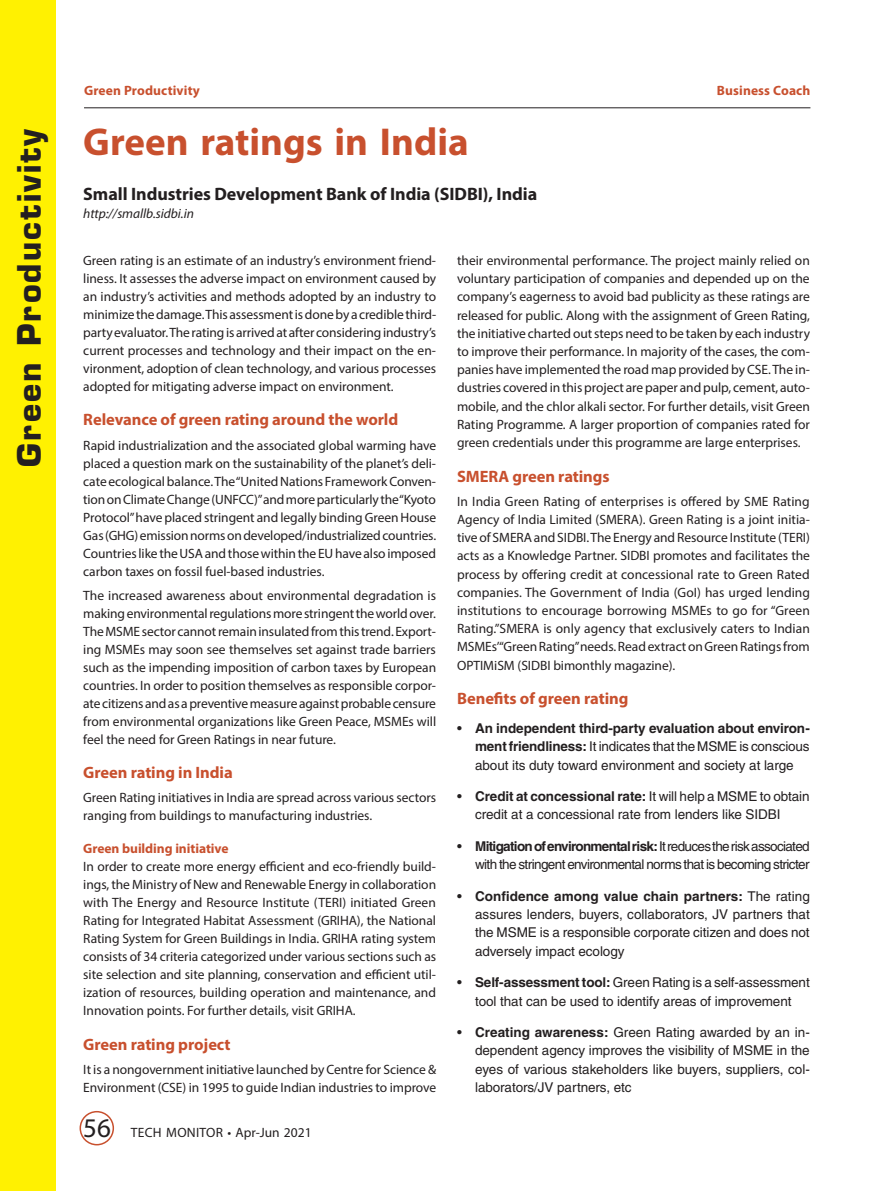
<style>
.page{position:relative;width:893px;height:1191px;background:#fff}
.page>*{position:absolute;margin:0;border:0;box-sizing:border-box;transform-origin:0 0}
.BC_HD{font:700 39px "Myriad Pro";color:#c8502e}
.t1{font:700 31.5px "Eurostile";letter-spacing:.07em;color:#231f20}
.t2{font:27px "Myriad Pro";color:#231f20}
.BC_HD1{font:700 18px "Myriad Pro";letter-spacing:-.005em;color:#231f20}
.t3{font:700 16.5px "Myriad Pro";letter-spacing:-.005em;color:#c8502e}
.TS_BT_p4{font:13.5px/18px "Myriad Pro";letter-spacing:-.005em;color:#231f20;text-align:justify}
.BLL{font:13.5px/18.1px "Helvetica";letter-spacing:-.005em;color:#231f20;text-align:justify}
.BLL-2{font:13.5px/18.1px "Helvetica";letter-spacing:-.045em;color:#231f20;text-align:right}
.t4{font:700 13.5px "Myriad Pro";color:#c8502e}
.Webadd{font:italic 13.5px "Myriad Pro";letter-spacing:-.005em;color:#231f20}
.s1{font-weight:700}
</style>
<div class="page">
<div style="left:0;top:0;width:56px;height:1191px;background:#fff101"></div>
<div style="left:80px;top:1111px;width:34px;height:34px;border:2px solid #c8502e;border-radius:50%"></div>
<hr style="left:84px;top:107px;width:726px;height:1px;background:#231f20">
<p class="t4" style="left:84px;top:81px;width:117px">Green Productivity</p>
<p class="t4" style="left:716px;top:81px;width:95px">Business Coach</p>
<h2 class="t1" style="left:10px;top:466px;width:340px;rotate:-90deg">Green Productivity</h2>
<p class="BC_HD" style="left:83px;top:117px;width:387px">Green ratings in India</p>
<p class="BC_HD1" style="left:83px;top:182px;width:455px">Small Industries Development Bank of India (SIDBI), India</p>
<p class="Webadd" style="left:83px;top:205px;width:112px">http://smallb.sidbi.in</p>
<p class="TS_BT_p4" style="left:83px;top:251px;width:354px">Green rating is an estimate of an industry’s environment friend&shy;liness. It assesses the adverse impact on environment caused by an industry’s activities and methods adopted by an industry to minimize the damage. This assessment is done by a credible third&shy;party evaluator. The rating is arrived at after considering industry’s current processes and technology and their impact on the en&shy;vironment, adoption of clean technology, and various processes adopted for mitigating adverse impact on environment.</p>
<h1 class="t3" style="left:83px;top:409px;width:316px">Relevance of green rating around the world</h1>
<p class="TS_BT_p4" style="left:83px;top:436px;width:354px">Rapid industrialization and the associated global warming have placed a question mark on the sustainability of the planet’s deli&shy;cate ecological balance. The “United Nations Framework Conven&shy;tion on Climate Change (UNFCC)” and more particularly the “Kyoto Protocol” have placed stringent and legally binding Green House Gas (GHG) emission norms on developed/industrialized countries.<br>Countries like the USA and those within the EU have also imposed carbon taxes on fossil fuel-based industries.</p>
<p class="TS_BT_p4" style="left:83px;top:586px;width:354px">The increased awareness about environmental degradation is making environmental regulations more stringent the world over.<br>The MSME sector cannot remain insulated from this trend. Export&shy;ing MSMEs may soon see themselves set against trade barriers such as the impending imposition of carbon taxes by European countries. In order to position themselves as responsible corpor&shy;ate citizens and as a preventive measure against probable censure from environmental organizations like Green Peace, MSMEs will feel the need for Green Ratings in near future.</p>
<h1 class="t3" style="left:83px;top:762px;width:151px">Green rating in India</h1>
<p class="TS_BT_p4" style="left:83px;top:788px;width:354px">Green Rating initiatives in India are spread across various sectors ranging from buildings to manufacturing industries.</p>
<h2 class="t4" style="left:83px;top:840px;width:147px">Green building initiative</h2>
<p class="TS_BT_p4" style="left:83px;top:857px;width:354px">In order to create more energy efficient and eco-friendly build&shy;ings, the Ministry of New and Renewable Energy in collaboration with The Energy and Resource Institute (TERI) initiated Green Rating for Integrated Habitat Assessment (GRIHA), the National Rating System for Green Buildings in India. GRIHA rating system consists of 34 criteria categorized under various sections such as site selection and site planning, conservation and efficient util&shy;ization of resources, building operation and maintenance, and Innovation points. For further details, visit GRIHA.</p>
<h1 class="t3" style="left:83px;top:1033px;width:149px">Green rating project</h1>
<p class="TS_BT_p4" style="left:83px;top:1060px;width:354px">It is a nongovernment initiative launched by Centre for Science &amp;<br>Environment (CSE) in 1995 to guide Indian industries to improve</p>
<p class="TS_BT_p4" style="left:457px;top:251px;width:354px">their environmental performance. The project mainly relied on voluntary participation of companies and depended up on the company’s eagerness to avoid bad publicity as these ratings are released for public. Along with the assignment of Green Rating, the initiative charted out steps need to be taken by each industry to improve their performance. In majority of the cases, the com&shy;panies have implemented the road map provided by CSE. The in&shy;dustries covered in this project are paper and pulp, cement, auto&shy;mobile, and the chlor alkali sector. For further details, visit Green Rating Programme. A larger proportion of companies rated for green credentials under this programme are large enterprises.</p>
<h1 class="t3" style="left:457px;top:465px;width:154px">SMERA green ratings</h1>
<p class="TS_BT_p4" style="left:457px;top:492px;width:354px">In India Green Rating of enterprises is offered by SME Rating Agency of India Limited (SMERA). Green Rating is a joint initia&shy;tive of SMERA and SIDBI. The Energy and Resource Institute (TERI) acts as a Knowledge Partner. SIDBI promotes and facilitates the process by offering credit at concessional rate to Green Rated companies. The Government of India (GoI) has urged lending institutions to encourage borrowing MSMEs to go for “Green Rating.”SMERA is only agency that exclusively caters to Indian MSMEs’“Green Rating” needs. Read extract on Green Ratings from OPTIMiSM (SIDBI bimonthly magazine).</p>
<h1 class="t3" style="left:457px;top:688px;width:173px">Benefits of green rating</h1>
<p class="BLL" style="left:475px;top:719px;width:336px;text-indent:-18px">• <span class="s1">An independent third-party evaluation about environ&shy;ment friendliness:</span> It indicates that the MSME is conscious about its duty toward environment and society at large</p>
<p class="BLL" style="left:475px;top:787px;width:336px;text-indent:-18px">• <span class="s1">Credit at concessional rate:</span> It will help a MSME to obtain credit at a concessional rate from lenders like SIDBI</p>
<p class="BLL-2" style="left:457px;top:837px;width:354px">• <span class="s1">Mitigation of environmental risk:</span>It reduces the risk associated with the stringent environmental norms that is becoming stricter</p>
<p class="BLL" style="left:475px;top:887px;width:336px;text-indent:-18px">• <span class="s1">Confidence among value chain partners:</span> The rating assures lenders, buyers, collaborators, JV partners that the MSME is a responsible corporate citizen and does not adversely impact ecology</p>
<p class="BLL" style="left:457px;top:973px;width:354px;text-align:center">• <span class="s1">Self-assessment tool:</span> Green Rating is a self-assessment tool that can be used to identify areas of improvement</p>
<p class="BLL" style="left:475px;top:1023px;width:336px;text-indent:-18px">• <span class="s1">Creating awareness:</span> Green Rating awarded by an in&shy;dependent agency improves the visibility of MSME in the eyes of various stakeholders like buyers, suppliers, col&shy;laborators/JV partners, etc</p>
<h3 class="t2" style="left:83px;top:1111px;width:29px">56</h3>
<p class="TS_BT_p4" style="left:131px;top:1123px;width:182px">TECH MONITOR • Apr-Jun 2021</p>
</div>
